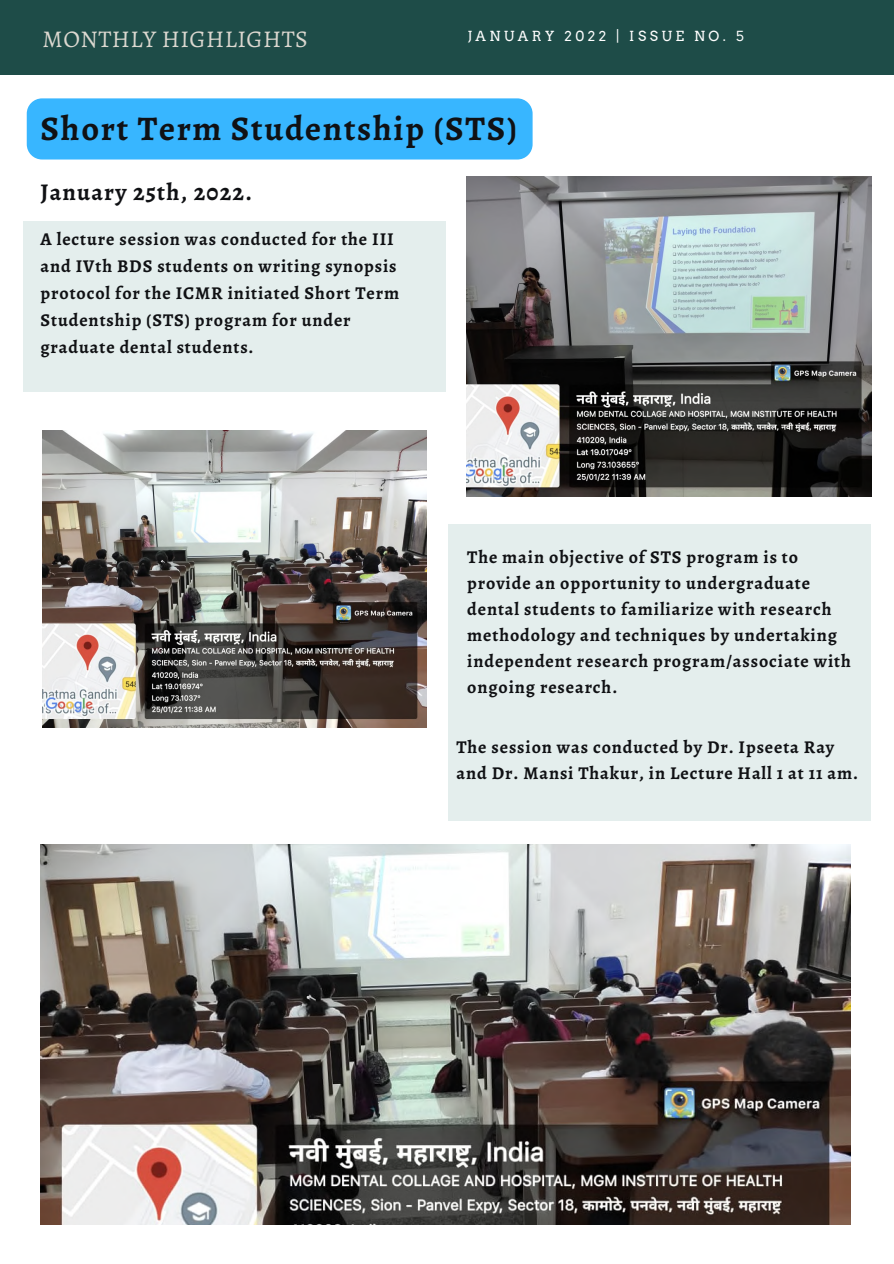
<style>
.page{position:relative;width:894px;height:1264px;background:#fff}
.page>*{position:absolute;margin:0;border:0;box-sizing:border-box;transform-origin:0 0}
.t1{font:700 34.5px "Alegreya";letter-spacing:.05em;color:#101114}
.t2{font:700 24px "Alegreya";letter-spacing:.05em;color:#101114}
.t3{font:24px "Alegreya";letter-spacing:.02em;color:#dcd8d0}
.t4{font:700 18px/26px "Alegreya";letter-spacing:.05em;color:#101114}
.t5{font:13.95px "Arvo";letter-spacing:.25em;color:#fff}
</style>
<div class="page">
<div style="left:0;top:0;width:893px;height:74px;background:#1e4c48"></div>
<img style="left:466px;top:176px;width:405px;height:320px">
<img style="left:43px;top:430px;width:384px;height:297px">
<img style="left:41px;top:844px;width:809px;height:380px">
<div style="left:23px;top:222px;width:422px;height:170px;background:#e4eeed"></div>
<div style="left:448px;top:524px;width:422px;height:296px;background:#e4eeed"></div>
<div style="left:27px;top:98px;width:505px;height:61px;background:#38b6ff;border-radius:15px"></div>
<h2 class="t3" style="left:43px;top:23px;width:267px">MONTHLY HIGHLIGHTS</h2>
<p class="t5" style="left:467px;top:28px;width:278px">JANUARY 2022 | ISSUE NO. 5</p>
<h1 class="t1" style="left:41px;top:105px;width:478px">Short Term Studentship (STS)</h1>
<h2 class="t2" style="left:41px;top:175px;width:213px">January 25th, 2022.</h2>
<p class="t4" style="left:41px;top:225px;width:360px;line-height:27px">A lecture session was conducted for the III and IVth BDS students on writing synopsis protocol for the ICMR initiated Short Term Studentship (STS) program for under graduate dental students.</p>
<p class="t4" style="left:467px;top:544px;width:385px">The main objective of STS program is to provide an opportunity to undergraduate dental students to familiarize with research methodology and techniques by undertaking independent research program/associate with ongoing research.</p>
<p class="t4" style="left:456px;top:734px;width:403px">The session was conducted by Dr. Ipseeta Ray and Dr. Mansi Thakur, in Lecture Hall 1 at 11 am.</p>
</div>
